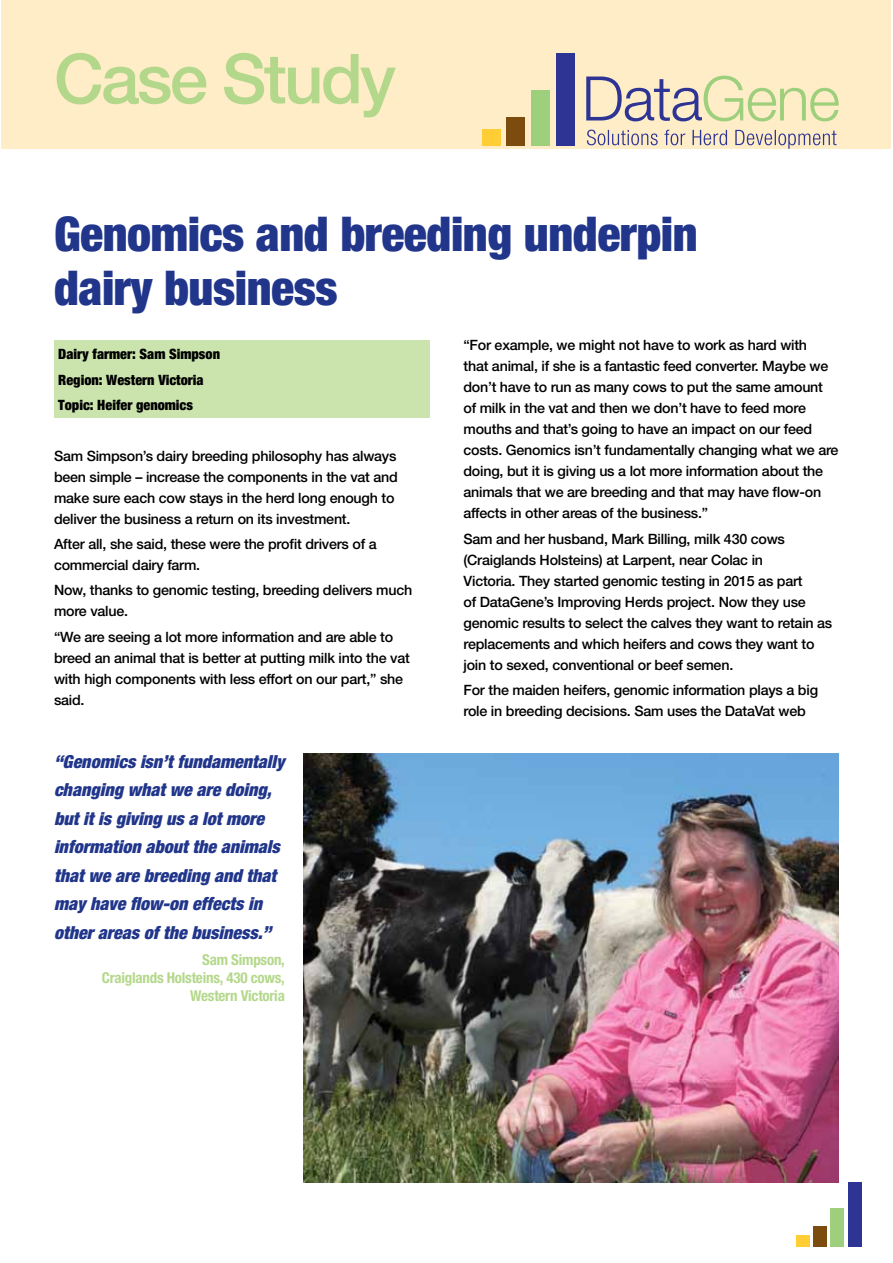
<style>
.page{position:relative;width:893px;height:1263px;background:#fff}
.page>*{position:absolute;margin:0;border:0;box-sizing:border-box;transform-origin:0 0}
.t1{font:500 69px "Helvetica Neue LT Std";letter-spacing:-.04em;color:#b4d88b}
.t2{font:900 condensed 48px/54px "HN";letter-spacing:-.01em;color:#21368b}
.t3{font:italic 900 condensed 18px/28.5px "HN";color:#21368b}
.t4{font:700 condensed 15px/18px "HN";letter-spacing:-.015em;color:#b4d88b;text-align:right}
.t5{font:500 14.25px/21px "Helvetica Neue LT Std";letter-spacing:-.015em;color:#000}
.t6{font:900 condensed 14.25px/25.2px "HN";color:#000}
</style>
<div class="page">
<div style="left:813px;top:1226px;width:13px;height:20px;background:#7c4c0f"></div>
<div style="left:831px;top:1208px;width:13px;height:38px;background:#9ecf7c"></div>
<div style="left:848px;top:1182px;width:13px;height:64px;background:#2d3494"></div>
<div style="left:796px;top:1235px;width:13px;height:11px;background:#ffce35"></div>
<div style="left:1px;top:0;width:890px;height:149px;background:#ffedc8"></div>
<svg style="left:586px;top:76px;width:253px;height:45px"></svg>
<svg style="left:587px;top:130px;width:249px;height:19px"></svg>
<div style="left:507px;top:117px;width:18px;height:29px;background:#7c4c0f"></div>
<div style="left:531px;top:91px;width:19px;height:55px;background:#9ecf7c"></div>
<div style="left:556px;top:54px;width:19px;height:92px;background:#2d3494"></div>
<div style="left:482px;top:130px;width:19px;height:16px;background:#ffce35"></div>
<div style="left:54px;top:340px;width:375px;height:78px;background:#cbe3ad"></div>
<img style="left:303px;top:753px;width:536px;height:429px">
<h1 class="t1" style="left:54px;top:38px;width:343px">Case Study</h1>
<h2 class="t2" style="left:54px;top:207px;width:645px">Genomics and breeding underpin dairy business</h2>
<p class="t6" style="left:58px;top:341px;width:163px">Dairy farmer: Sam Simpson<br>Region: Western Victoria<br>Topic: Heifer genomics</p>
<p class="t5" style="left:54px;top:445px;width:345px">Sam Simpson’s dairy breeding philosophy has always been simple – increase the components in the vat and make sure each cow stays in the herd long enough to deliver the business a return on its investment.</p>
<p class="t5" style="left:54px;top:533px;width:324px">After all, she said, these were the profit drivers of a commercial dairy farm.</p>
<p class="t5" style="left:54px;top:580px;width:360px">Now, thanks to genomic testing, breeding delivers much more value.</p>
<p class="t5" style="left:54px;top:626px;width:357px">“We are seeing a lot more information and are able to breed an animal that is better at putting milk into the vat with high components with less effort on our part,” she said.</p>
<p class="t3" style="left:54px;top:747px;width:232px">“Genomics isn’t fundamentally changing what we are doing, but it is giving us a lot more information about the animals that we are breeding and that may have flow-on effects in other areas of the business.”</p>
<p class="t4" style="left:102px;top:951px;width:184px">Sam Simpson,<br>Craiglands Holsteins, 430 cows,<br>Western Victoria</p>
<p class="t5" style="left:463px;top:335px;width:377px">“For example, we might not have to work as hard with<br>that animal, if she is a fantastic feed converter. Maybe we don’t have to run as many cows to put the same amount of milk in the vat and then we don’t have to feed more mouths and that’s going to have an impact on our feed costs. Genomics isn’t fundamentally changing what we are doing, but it is giving us a lot more information about the animals that we are breeding and that may have flow-on affects in other areas of the business.”</p>
<p class="t5" style="left:463px;top:528px;width:370px">Sam and her husband, Mark Billing, milk 430 cows (Craiglands Holsteins) at Larpent, near Colac in<br>Victoria. They started genomic testing in 2015 as part<br>of DataGene’s Improving Herds project. Now they use genomic results to select the calves they want to retain as replacements and which heifers and cows they want to join to sexed, conventional or beef semen.</p>
<p class="t5" style="left:463px;top:679px;width:356px">For the maiden heifers, genomic information plays a big role in breeding decisions. Sam uses the DataVat web</p>
</div>
